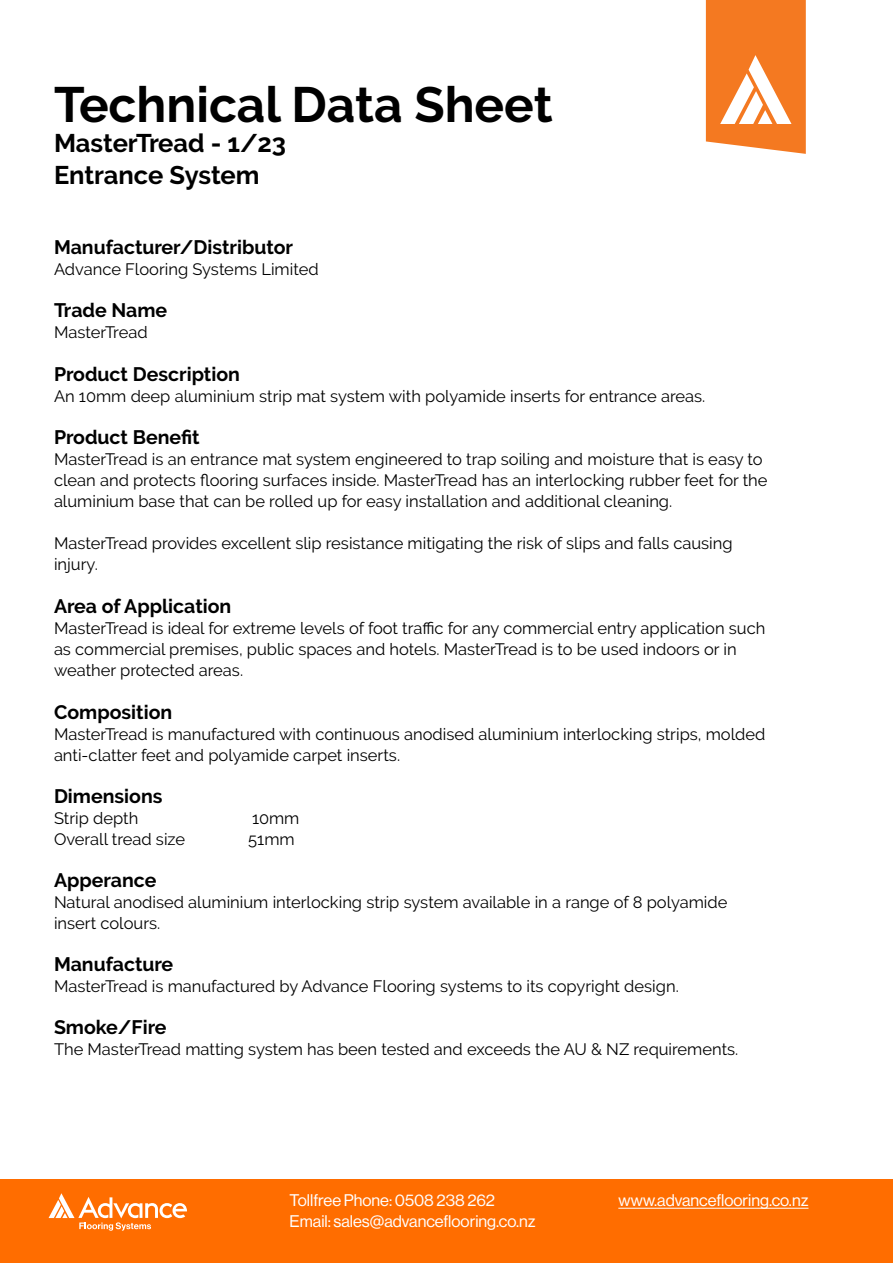
<style>
.page{position:relative;width:893px;height:1263px;background:#fff}
.page>*{position:absolute;margin:0;border:0;box-sizing:border-box;transform-origin:0 0}
.t1{font:700 49.5px "Raleway";color:#000}
.t2{font:700 25.5px "Raleway";letter-spacing:-.005em;color:#000}
.t3{font:700 19.5px "Raleway";color:#000}
.t4{font:16.5px/21px "Raleway";color:#000}
.t5{font:16.5px "N Haas Grotesk DS Pro 55 Rg";color:#fff}
</style>
<div class="page">
<svg style="left:706px;top:0;width:100px;height:154px"></svg>
<div style="left:0;top:1179px;width:893px;height:84px;background:#ff6d00"></div>
<svg style="left:49px;top:1193px;width:138px;height:38px"></svg>
<hr style="left:618px;top:1208px;width:190px;height:1px;background:#fff">
<p class="t1" style="left:54px;top:76px;width:500px">Technical Data Sheet</p>
<p class="t2" style="left:54px;top:129px;width:233px">MasterTread - 1/23</p>
<p class="t2" style="left:54px;top:160px;width:207px">Entrance System</p>
<p class="t3" style="left:54px;top:236px;width:241px">Manufacturer/Distributor</p>
<p class="t4" style="left:54px;top:258px;width:266px">Advance Flooring Systems Limited</p>
<p class="t3" style="left:54px;top:299px;width:115px">Trade Name</p>
<p class="t4" style="left:54px;top:321px;width:95px">MasterTread</p>
<p class="t3" style="left:54px;top:363px;width:187px">Product Description</p>
<p class="t4" style="left:54px;top:386px;width:653px">An 10mm deep aluminium strip mat system with polyamide inserts for entrance areas.</p>
<p class="t3" style="left:54px;top:426px;width:147px">Product Benefit</p>
<p class="t4" style="left:54px;top:449px;width:715px">MasterTread is an entrance mat system engineered to trap soiling and moisture that is easy to clean and protects flooring surfaces inside. MasterTread has an interlocking rubber feet for the aluminium base that can be rolled up for easy installation and additional cleaning.</p>
<p class="t4" style="left:54px;top:533px;width:680px">MasterTread provides excellent slip resistance mitigating the risk of slips and falls causing injury.</p>
<p class="t3" style="left:54px;top:595px;width:179px">Area of Application</p>
<p class="t4" style="left:54px;top:617px;width:713px">MasterTread is ideal for extreme levels of foot traffic for any commercial entry application such as commercial premises, public spaces and hotels. MasterTread is to be used indoors or in weather protected areas.</p>
<p class="t3" style="left:54px;top:701px;width:120px">Composition</p>
<p class="t4" style="left:54px;top:723px;width:713px">MasterTread is manufactured with continuous anodised aluminium interlocking strips, molded anti-clatter feet and polyamide carpet inserts.</p>
<p class="t3" style="left:54px;top:785px;width:110px">Dimensions</p>
<p class="t4" style="left:54px;top:807px;width:86px">Strip depth</p>
<p class="t4" style="left:252px;top:807px;width:49px">10mm</p>
<p class="t4" style="left:54px;top:828px;width:133px">Overall tread size</p>
<p class="t4" style="left:248px;top:828px;width:48px">51mm</p>
<p class="t3" style="left:54px;top:869px;width:104px">Apperance</p>
<p class="t4" style="left:54px;top:891px;width:675px">Natural anodised aluminium interlocking strip system available in a range of 8 polyamide insert colours.</p>
<p class="t3" style="left:54px;top:953px;width:121px">Manufacture</p>
<p class="t4" style="left:54px;top:976px;width:626px">MasterTread is manufactured by Advance Flooring systems to its copyright design.</p>
<p class="t3" style="left:54px;top:1016px;width:114px">Smoke/Fire</p>
<p class="t4" style="left:54px;top:1039px;width:686px">The MasterTread matting system has been tested and exceeds the AU &amp; NZ requirements.</p>
<p class="t5" style="left:290px;top:1191px;width:207px">Tollfree Phone: 0508 238 262</p>
<p class="t5" style="left:290px;top:1212px;width:248px">Email: sales@advanceflooring.co.nz</p>
<p class="t5" style="left:618px;top:1191px;width:192px">www.advanceflooring.co.nz</p>
</div>
